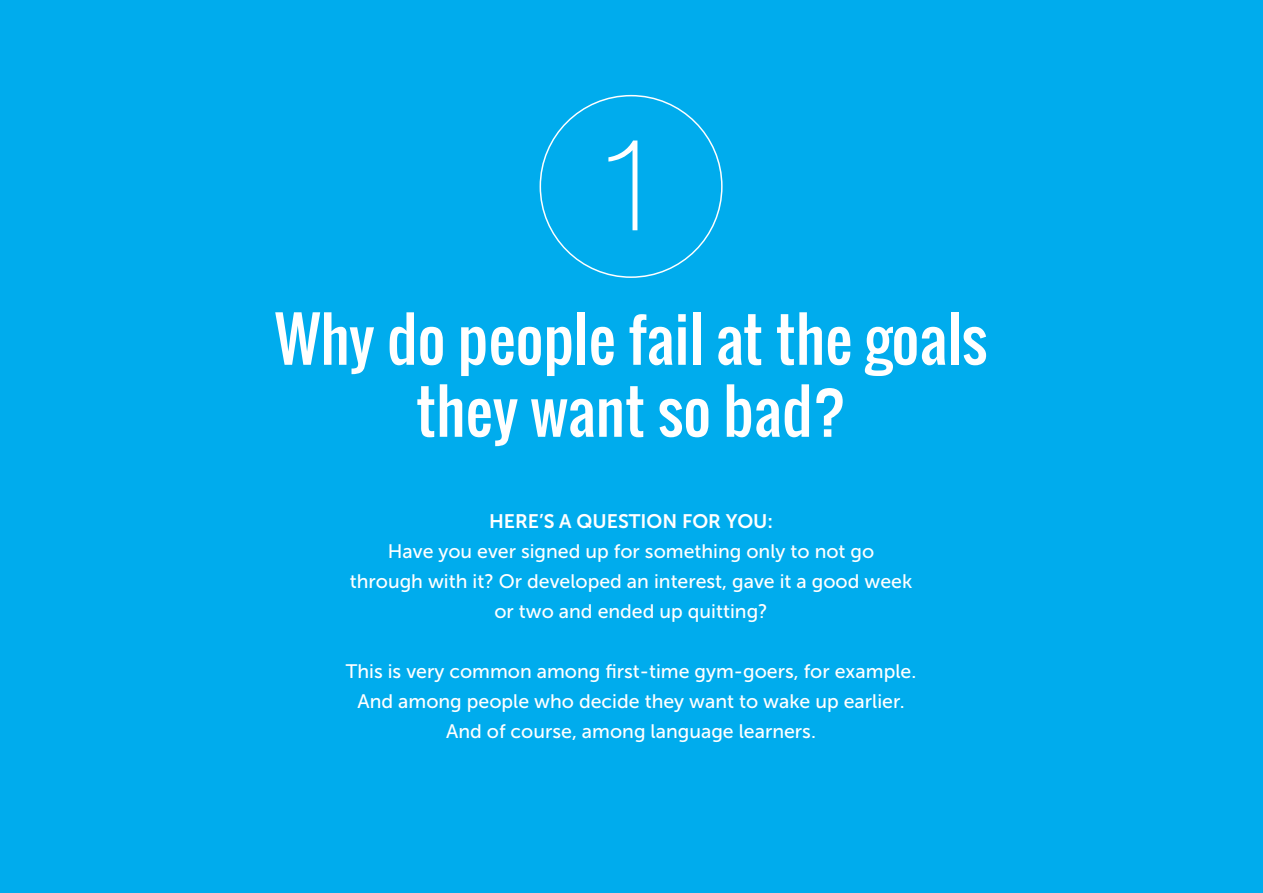
<style>
.page{position:relative;width:1263px;height:893px;background:#00aced}
.page>*{position:absolute;margin:0;border:0;box-sizing:border-box;transform-origin:0 0}
.t1{font:100 130.05px "Helvetica Neue";color:#fff}
.t2{font:60px/72px "Oswald";color:#fff;text-align:center}
.t3{font:19.5px/30px "Museo Sans 500";color:#fff;text-align:center}
.t4{font:19.5px "Museo Sans 700";color:#fff}
</style>
<div class="page">
<svg style="left:540px;top:95px;width:183px;height:183px"></svg>
<h1 class="t1" style="left:594px;top:85px;width:74px">1</h1>
<h2 class="t2" style="left:275px;top:303px;width:714px">Why do people fail at the goals they want so bad?</h2>
<p class="t4" style="left:489px;top:511px;width:285px">HERE’S A QUESTION FOR YOU:</p>
<p class="t3" style="left:350px;top:537px;width:564px">Have you ever signed up for something only to not go through with it? Or developed an interest, gave it a good week or two and ended up quitting?</p>
<p class="t3" style="left:346px;top:657px;width:572px">This is very common among first-time gym-goers, for example.<br>And among people who decide they want to wake up earlier.<br>And of course, among language learners.</p>
</div>
